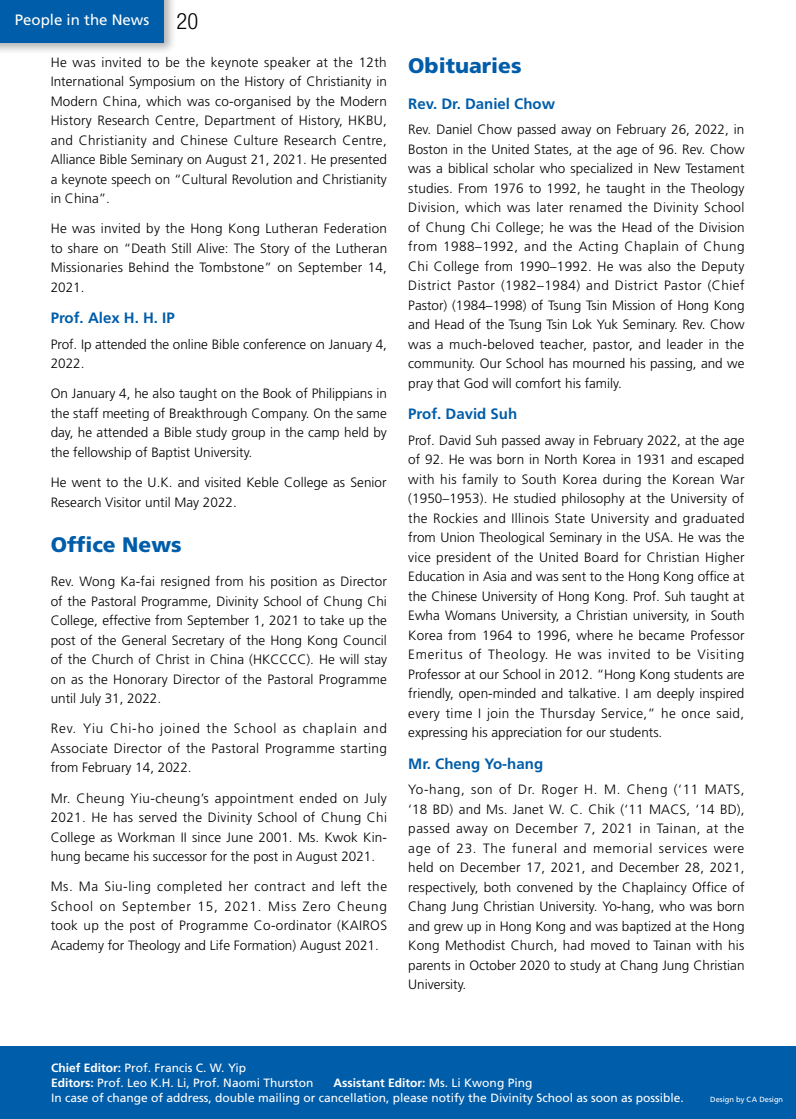
<style>
.page{position:relative;width:796px;height:1119px;background:#fff}
.page>*{position:absolute;margin:0;border:0;box-sizing:border-box;transform-origin:0 0}
.t1{font:900 21px "Frutiger";color:#005da9}
.t2{font:700 15px "Frutiger";color:#005da9}
.t3{font:15px "Frutiger";color:#fff}
.t4{font:300 13.5px/19.5px "Frutiger";color:#000;text-align:justify}
.t5{font:12px/15px "Frutiger";color:#fff}
.t6{font:7.5px "Frutiger";color:#fff}
.s1{font-family:"Helvetica Neue";font-weight:300;font-stretch:condensed;font-size:22.5px;color:#000}
.s2{font-weight:700}
</style>
<div class="page">
<div style="left:0;top:1046px;width:795px;height:72px;background:#005da9"></div>
<div style="left:0;top:0;width:176px;height:55px;background:#000;opacity:.3"></div>
<div style="left:0;top:0;width:164px;height:43px;background:#005da9"></div>
<p class="t3" style="left:15px;top:11px;width:185px">People in the News <span class="s1">20</span></p>
<p class="t4" style="left:51px;top:53px;width:337px">He was invited to be the keynote speaker at the 12th International Symposium on the History of Christianity in Modern China, which was co-organised by the Modern History Research Centre, Department of History, HKBU, and Christianity and Chinese Culture Research Centre, Alliance Bible Seminary on August 21, 2021. He presented a keynote speech on “Cultural Revolution and Christianity in China”.</p>
<p class="t4" style="left:51px;top:219px;width:338px">He was invited by the Hong Kong Lutheran Federation to share on “Death Still Alive: The Story of the Lutheran Missionaries Behind the Tombstone” on September 14, 2021.</p>
<p class="t2" style="left:51px;top:309px;width:125px">Prof. Alex H. H. IP</p>
<p class="t4" style="left:51px;top:334px;width:337px">Prof. Ip attended the online Bible conference on January 4,<br>2022.</p>
<p class="t4" style="left:51px;top:384px;width:337px">On January 4, he also taught on the Book of Philippians in the staff meeting of Breakthrough Company. On the same day, he attended a Bible study group in the camp held by the fellowship of Baptist University.</p>
<p class="t4" style="left:51px;top:473px;width:337px">He went to the U.K. and visited Keble College as Senior<br>Research Visitor until May 2022.</p>
<h1 class="t1" style="left:51px;top:531px;width:132px">Office News</h1>
<p class="t4" style="left:51px;top:572px;width:338px">Rev. Wong Ka-fai resigned from his position as Director of the Pastoral Programme, Divinity School of Chung Chi College, effective from September 1, 2021 to take up the post of the General Secretary of the Hong Kong Council of the Church of Christ in China (HKCCCC). He will stay on as the Honorary Director of the Pastoral Programme until July 31, 2022.</p>
<p class="t4" style="left:51px;top:719px;width:338px">Rev. Yiu Chi-ho joined the School as chaplain and Associate Director of the Pastoral Programme starting from February 14, 2022.</p>
<p class="t4" style="left:51px;top:788px;width:338px">Mr. Cheung Yiu-cheung’s appointment ended on July 2021. He has served the Divinity School of Chung Chi College as Workman II since June 2001. Ms. Kwok Kin&shy;hung became his successor for the post in August 2021.</p>
<p class="t4" style="left:51px;top:877px;width:338px">Ms. Ma Siu-ling completed her contract and left the School on September 15, 2021. Miss Zero Cheung took up the post of Programme Co-ordinator (KAIROS Academy for Theology and Life Formation) August 2021.</p>
<h1 class="t1" style="left:408px;top:53px;width:115px">Obituaries</h1>
<p class="t2" style="left:408px;top:95px;width:148px">Rev. Dr. Daniel Chow</p>
<p class="t4" style="left:408px;top:120px;width:338px">Rev. Daniel Chow passed away on February 26, 2022, in Boston in the United States, at the age of 96. Rev. Chow was a biblical scholar who specialized in New Testament studies. From 1976 to 1992, he taught in the Theology Division, which was later renamed the Divinity School of Chung Chi College; he was the Head of the Division from 1988–1992, and the Acting Chaplain of Chung Chi College from 1990–1992. He was also the Deputy District Pastor (1982–1984) and District Pastor (Chief Pastor) (1984–1998) of Tsung Tsin Mission of Hong Kong and Head of the Tsung Tsin Lok Yuk Seminary. Rev. Chow was a much-beloved teacher, pastor, and leader in the community. Our School has mourned his passing, and we pray that God will comfort his family.</p>
<p class="t2" style="left:408px;top:405px;width:110px">Prof. David Suh</p>
<p class="t4" style="left:408px;top:430px;width:338px">Prof. David Suh passed away in February 2022, at the age of 92. He was born in North Korea in 1931 and escaped with his family to South Korea during the Korean War (1950–1953). He studied philosophy at the University of the Rockies and Illinois State University and graduated from Union Theological Seminary in the USA. He was the vice president of the United Board for Christian Higher Education in Asia and was sent to the Hong Kong office at the Chinese University of Hong Kong. Prof. Suh taught at Ewha Womans University, a Christian university, in South Korea from 1964 to 1996, where he became Professor Emeritus of Theology. He was invited to be Visiting Professor at our School in 2012. “Hong Kong students are friendly, open-minded and talkative. I am deeply inspired every time I join the Thursday Service,” he once said, expressing his appreciation for our students.</p>
<p class="t2" style="left:408px;top:754px;width:136px">Mr. Cheng Yo-hang</p>
<p class="t4" style="left:408px;top:779px;width:338px">Yo-hang, son of Dr. Roger H. M. Cheng (‘11 MATS, ‘18 BD) and Ms. Janet W. C. Chik (‘11 MACS, ‘14 BD), passed away on December 7, 2021 in Tainan, at the age of 23. The funeral and memorial services were held on December 17, 2021, and December 28, 2021, respectively, both convened by the Chaplaincy Office of Chang Jung Christian University. Yo-hang, who was born and grew up in Hong Kong and was baptized at the Hong Kong Methodist Church, had moved to Tainan with his parents in October 2020 to study at Chang Jung Christian University.</p>
<p class="t5" style="left:51px;top:1059px;width:264px"><span class="s2">Chief Editor:</span> Prof. Francis C. W. Yip<br><span class="s2">Editors:</span> Prof. Leo K.H. Li, Prof. Naomi Thurston</p>
<p class="t5" style="left:51px;top:1074px;width:634px;text-indent:282px"><span class="s2">Assistant Editor:</span> Ms. Li Kwong Ping<br>In case of change of address, double mailing or cancellation, please notify the Divinity School as soon as possible.</p>
<p class="t6" style="left:710px;top:1094px;width:74px">Design by CA Design</p>
</div>
